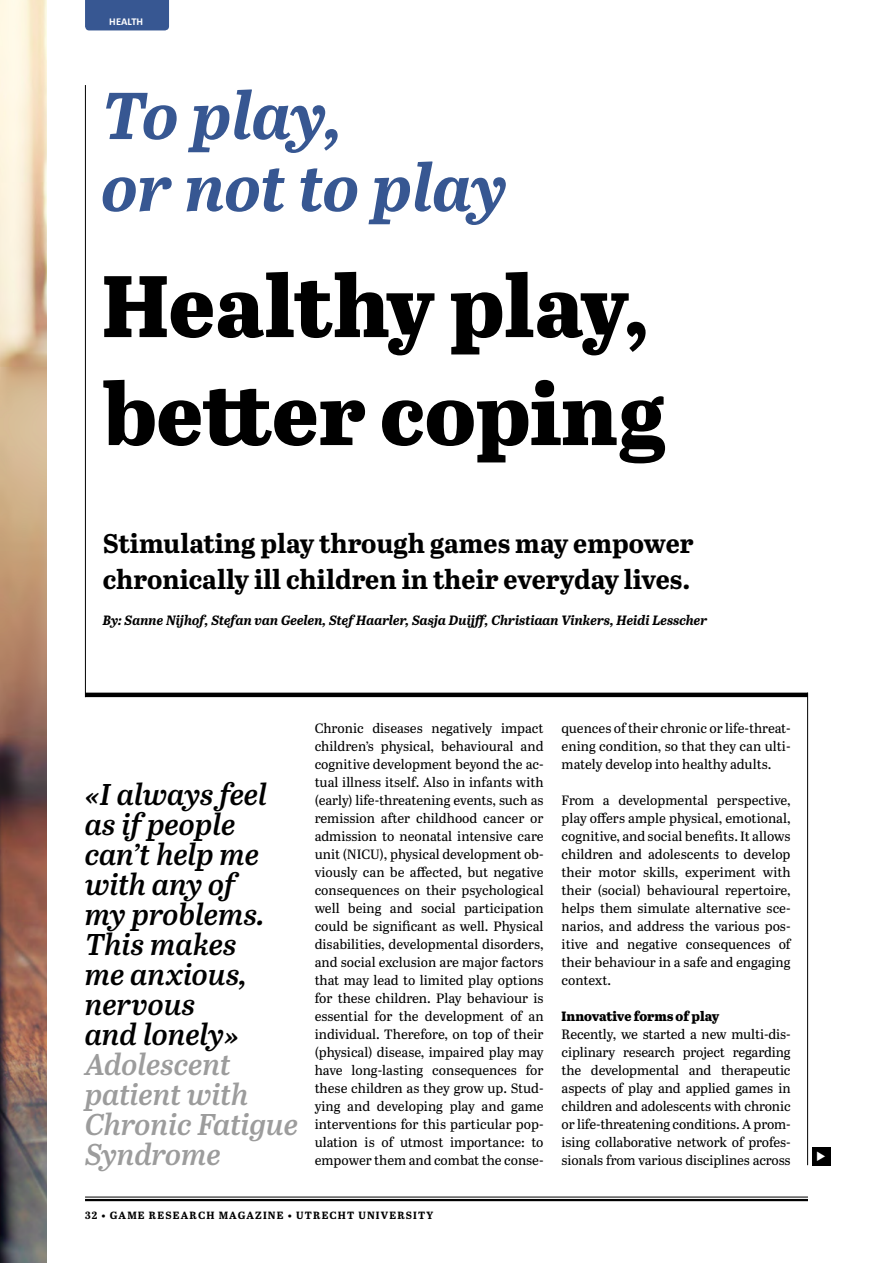
<style>
.page{position:relative;width:893px;height:1263px;background:#fff}
.page>*{position:absolute;margin:0;border:0;box-sizing:border-box;transform-origin:0 0}
.HEADER_1{font:800 87px/108px "Abril Text";color:#000}
.HEADER_2{font:italic 700 66px "Abril Text";letter-spacing:-.005em;color:#375792}
.Intro{font:italic 600 30px/30px "Abril Text";color:#000}
.Intro-2{font:700 27px/36px "Abril Text";color:#000}
.BROOD{font:13.5px/18px "Abril Text";color:#000;text-align:justify}
.Byline{font:italic 700 13.5px "Abril Text";color:#000}
.SUB_HEADER{font:800 13.5px "Abril Text";color:#000}
.t1{font:700 10.5px "Abril Text";letter-spacing:.11em;color:#000}
.t2{font:700 10.5px "Calibri";letter-spacing:.01em;color:#fff}
.s1{color:#9c9c9c}
</style>
<div class="page">
<hr style="left:85px;top:1197px;width:723px;height:1px;background:#000">
<hr style="left:85px;top:1199px;width:723px;height:2px;background:#000">
<div style="left:812px;top:1147px;width:18px;height:18px;background:#000"></div>
<hr style="left:85px;top:693px;width:723px;height:4px;background:#000">
<hr style="left:85px;top:85px;width:1px;height:612px;background:#000">
<hr style="left:807px;top:693px;width:1px;height:472px;background:#000">
<img style="left:0;top:0;width:47px;height:1263px">
<div style="left:85px;top:0;width:84px;height:30px;background:#375792"></div>
<p class="t2" style="left:109px;top:14px;width:35px">HEALTH</p>
<p class="HEADER_2" style="left:102px;top:68px;width:243px">To play,</p>
<p class="HEADER_2" style="left:102px;top:140px;width:407px">or not to play</p>
<p class="HEADER_1" style="left:102px;top:248px;width:567px">Healthy play, better coping</p>
<p class="Intro-2" style="left:103px;top:524px;width:592px">Stimulating play through games may empower chronically ill children in their everyday lives.</p>
<p class="Byline" style="left:103px;top:610px;width:606px">By: Sanne Nijhof, Stefan van Geelen, Stef Haarler, Sasja Duijff, Christiaan Vinkers, Heidi Lesscher</p>
<p class="Intro" style="left:85px;top:778px;width:215px">«I always feel as if people can’t help me with any of<br>my problems.<br>This makes<br>me anxious, nervous<br>and lonely»<br><span class="s1">Adolescent patient with<br>Chronic Fatigue<br>Syndrome</span></p>
<p class="BROOD" style="left:315px;top:719px;width:230px">Chronic diseases negatively impact children’s physical, behavioural and cognitive development beyond the ac&shy;tual illness itself. Also in infants with (early) life-threatening events, such as remission after childhood cancer or admission to neonatal intensive care unit (NICU), physical development ob&shy;viously can be affected, but negative consequences on their psychological well being and social participation could be significant as well. Physical disabilities, developmental disorders, and social exclusion are major factors that may lead to limited play options for these children. Play behaviour is essential for the development of an individual. Therefore, on top of their (physical) disease, impaired play may have long-lasting consequences for these children as they grow up. Stud&shy;ying and developing play and game interventions for this particular pop&shy;ulation is of utmost importance: to empower them and combat the conse-</p>
<p class="BROOD" style="left:562px;top:719px;width:230px">quences of their chronic or life-threat&shy;ening condition, so that they can ulti&shy;mately develop into healthy adults.</p>
<p class="BROOD" style="left:562px;top:791px;width:230px">From a developmental perspective, play offers ample physical, emotional, cognitive, and social benefits. It allows children and adolescents to develop their motor skills, experiment with their (social) behavioural repertoire, helps them simulate alternative sce&shy;narios, and address the various pos&shy;itive and negative consequences of their behaviour in a safe and engaging context.</p>
<p class="SUB_HEADER" style="left:562px;top:1006px;width:159px">Innovative forms of play</p>
<p class="BROOD" style="left:562px;top:1025px;width:230px">Recently, we started a new multi-dis&shy;ciplinary research project regarding the developmental and therapeutic aspects of play and applied games in children and adolescents with chronic or life-threatening conditions. A prom&shy;ising collaborative network of profes&shy;sionals from various disciplines across</p>
<p class="t1" style="left:85px;top:1208px;width:350px">32 • GAME RESEARCH MAGAZINE • UTRECHT UNIVERSITY</p>
</div>
